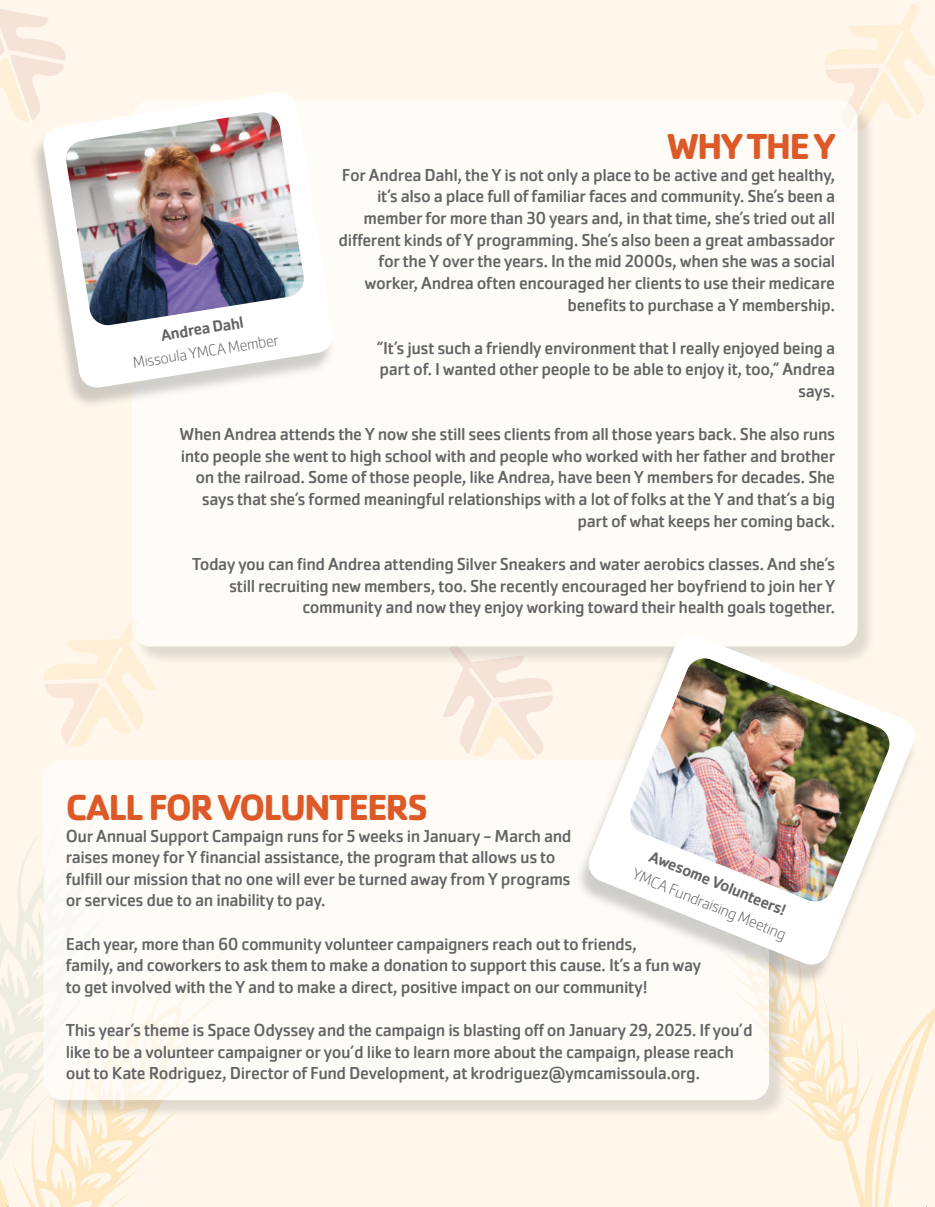
<style>
.page{position:relative;width:935px;height:1207px;background:#fff}
.page>*{position:absolute;margin:0;border:0;box-sizing:border-box;transform-origin:0 0}
.t1{font:700 37.5px "Cachet Pro";letter-spacing:-.05em;color:#dd5928}
.t2{font:18px/21.6px "Cachet Pro";letter-spacing:-.025em;color:#636466;text-align:right}
.t3{font:200 16.5px "Cachet Pro";color:#636466}
.t4{font:500 16.5px "Cachet Pro";color:#636466}
</style>
<div class="page">
<div style="left:0;top:0;width:934px;height:1206px;background:#fff7eb"></div>
<svg style="left:0;top:835px;width:43px;height:96px"></svg>
<svg style="left:0;top:931px;width:170px;height:275px"></svg>
<svg style="left:443px;top:665px;width:110px;height:94px"></svg>
<svg style="left:44px;top:619px;width:112px;height:127px"></svg>
<svg style="left:788px;top:985px;width:146px;height:221px"></svg>
<div style="left:46px;top:761px;width:742px;height:357px;background:#636466;opacity:.3"></div>
<div style="left:43px;top:759px;width:726px;height:340px;background:#fffcf7;border-radius:18px"></div>
<div style="left:134px;top:103px;width:742px;height:562px;background:#636466;opacity:.3"></div>
<div style="left:132px;top:101px;width:725px;height:545px;background:#fffcf7;border-radius:18px"></div>
<div style="left:575px;top:640px;width:341px;height:345px;background:#636466;opacity:.3"></div>
<svg style="left:586px;top:632px;width:330px;height:334px"></svg>
<img style="left:627px;top:658px;width:264px;height:245px">
<div style="left:29px;top:98px;width:306px;height:311px;background:#636466;opacity:.3"></div>
<svg style="left:42px;top:92px;width:292px;height:297px"></svg>
<img style="left:65px;top:112px;width:240px;height:214px">
<img style="left:0;top:9px;width:183px;height:253px">
<svg style="left:825px;top:0;width:110px;height:132px"></svg>
<h1 class="t1" style="left:667px;top:123px;width:169px">WHY THE Y</h1>
<p class="t2" style="left:338px;top:164px;width:498px">For Andrea Dahl, the Y is not only a place to be active and get healthy, it’s also a place full of familiar faces and community. She’s been a member for more than 30 years and, in that time, she’s tried out all different kinds of Y programming. She’s also been a great ambassador for the Y over the years. In the mid 2000s, when she was a social worker, Andrea often encouraged her clients to use their medicare benefits to purchase a Y membership.</p>
<p class="t2" style="left:377px;top:337px;width:460px">“It’s just such a friendly environment that I really enjoyed being a part of. I wanted other people to be able to enjoy it, too,” Andrea says.</p>
<p class="t2" style="left:180px;top:423px;width:657px">When Andrea attends the Y now she still sees clients from all those years back. She also runs into people she went to high school with and people who worked with her father and brother on the railroad. Some of those people, like Andrea, have been Y members for decades. She says that she’s formed meaningful relationships with a lot of folks at the Y and that’s a big part of what keeps her coming back.</p>
<p class="t2" style="left:192px;top:553px;width:644px">Today you can find Andrea attending Silver Sneakers and water aerobics classes. And she’s still recruiting new members, too. She recently encouraged her boyfriend to join her Y community and now they enjoy working toward their health goals together.</p>
<p class="t4" style="left:160px;top:325px;width:85px;rotate:-9deg">Andrea Dahl</p>
<p class="t3" style="left:132px;top:353px;width:149px;rotate:-9deg">Missoula YMCA Member</p>
<h1 class="t1" style="left:66px;top:784px;width:363px">CALL FOR VOLUNTEERS</h1>
<p class="t2" style="left:66px;top:825px;width:507px;text-align:left">Our Annual Support Campaign runs for 5 weeks in January - March and raises money for Y financial assistance, the program that allows us to fulfill our mission that no one will ever be turned away from Y programs or services due to an inability to pay.</p>
<p class="t2" style="left:66px;top:933px;width:637px;text-align:left">Each year, more than 60 community volunteer campaigners reach out to friends,<br>family, and coworkers to ask them to make a donation to support this cause. It’s a fun way to get involved with the Y and to make a direct, positive impact on our community!</p>
<p class="t2" style="left:66px;top:1019px;width:688px;text-align:left">This year’s theme is Space Odyssey and the campaign is blasting off on January 29, 2025. If you’d like to be a volunteer campaigner or you’d like to learn more about the campaign, please reach out to Kate Rodriguez, Director of Fund Development, at krodriguez@ymcamissoula.org.</p>
<p class="t4" style="left:654px;top:846px;width:147px;rotate:22deg">Awesome Volunteers!</p>
<p class="t3" style="left:637px;top:864px;width:165px;rotate:22deg">YMCA Fundraising Meeting</p>
</div>
